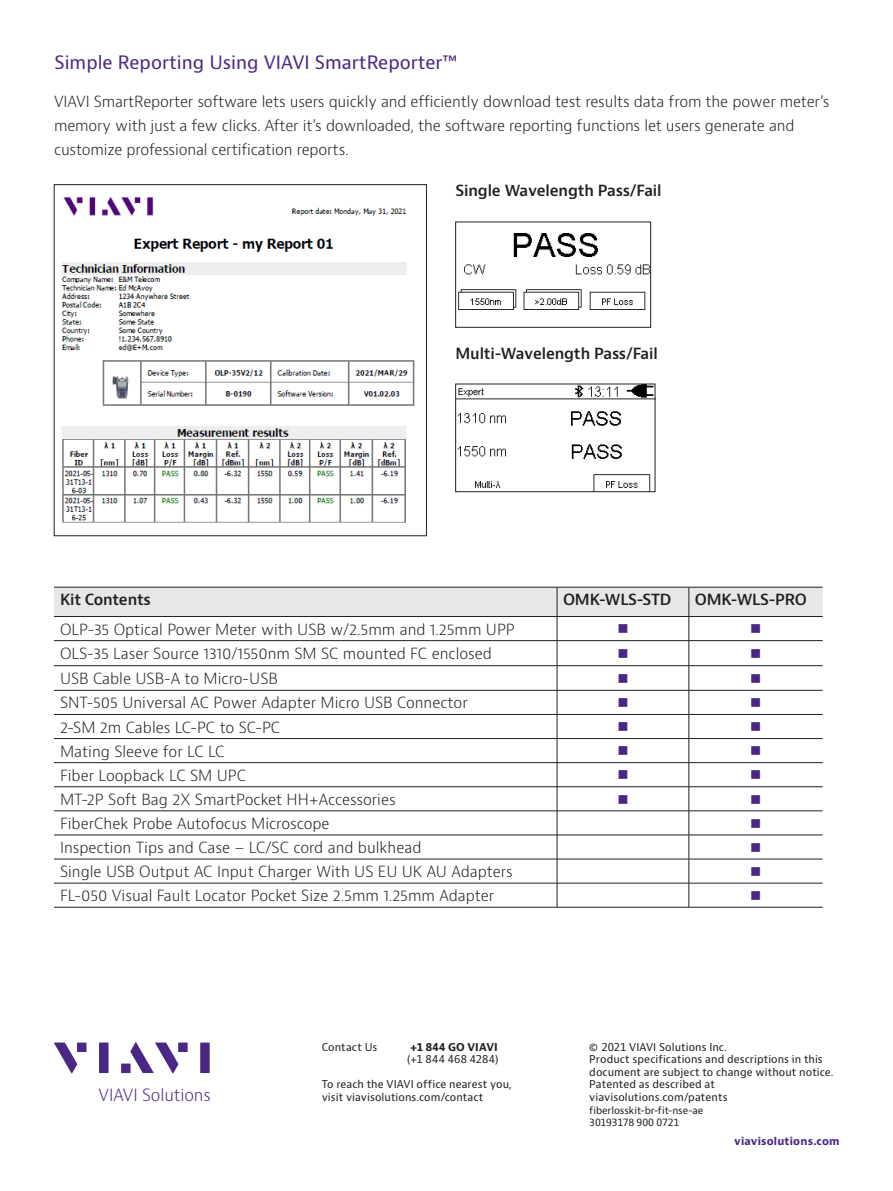
<style>
.page{position:relative;width:893px;height:1191px;background:#fff}
.page>*{position:absolute;margin:0;border:0;box-sizing:border-box;transform-origin:0 0}
.t1{font:18px "Bernino Sans";color:#4a2785}
.t2{font:300 16.35px "Bernino Sans";letter-spacing:-.01em;color:#4a2785}
.P_10_16{font:300 15px/24px "Bernino Sans";letter-spacing:-.01em;color:#231f20}
.H3_Heading_Level_3{font:600 15px "Bernino Sans";letter-spacing:-.01em;color:#231f20}
.Table_Copy{font:600 15px "Bernino Sans";letter-spacing:-.015em;color:#231f20}
.Body_text_8_12_5{font:15px "Wingdings";color:#4a2785}
.t3{font:10.5px/12.6px "Bernino Sans";letter-spacing:.01em;color:#231f20}
.t4{font:700 10.5px "Bernino Sans";letter-spacing:.02em;color:#4a2785}
.t5{font:700 10.5px "Bernino Sans";letter-spacing:.015em;color:#231f20}
.t6{font:9.75px/12.6px "Bernino Sans";letter-spacing:-.005em;color:#231f20}
</style>
<div class="page">
<svg style="left:54px;top:1042px;width:23px;height:31px"></svg>
<div style="left:77px;top:1042px;width:10px;height:10px;background:#4a2785"></div>
<div style="left:99px;top:1042px;width:10px;height:31px;background:#4a2785"></div>
<div style="left:178px;top:1042px;width:10px;height:10px;background:#4a2785"></div>
<div style="left:200px;top:1042px;width:10px;height:31px;background:#4a2785"></div>
<svg style="left:130px;top:1042px;width:48px;height:31px"></svg>
<div style="left:121px;top:1063px;width:10px;height:10px;background:#4a2785"></div>
<img style="left:458px;top:233px;width:191px;height:77px">
<div style="left:455px;top:222px;width:196px;height:105px;border:1px solid #231f20"></div>
<img style="left:457px;top:386px;width:196px;height:104px">
<div style="left:455px;top:384px;width:200px;height:108px;border:1px solid #231f20"></div>
<img style="left:61px;top:197px;width:354px;height:326px">
<div style="left:54px;top:184px;width:373px;height:352px;border:1px solid #231f20"></div>
<hr style="left:54px;top:907px;width:503px;height:1px;background:#231f20">
<svg style="left:54px;top:587px;width:769px;height:320px"></svg>
<hr style="left:557px;top:907px;width:132px;height:1px;background:#231f20">
<hr style="left:689px;top:907px;width:134px;height:1px;background:#231f20">
<p class="t1" style="left:54px;top:50px;width:404px">Simple Reporting Using VIAVI SmartReporter™</p>
<p class="P_10_16" style="left:54px;top:90px;width:777px">VIAVI SmartReporter software lets users quickly and efficiently download test results data from the power meter’s memory with just a few clicks. After it’s downloaded, the software reporting functions let users generate and customize professional certification reports.</p>
<p class="H3_Heading_Level_3" style="left:455px;top:181px;width:208px">Single Wavelength Pass/Fail</p>
<p class="H3_Heading_Level_3" style="left:455px;top:344px;width:204px">Multi-Wavelength Pass/Fail</p>
<p class="Table_Copy" style="left:60px;top:590px;width:92px">Kit Contents</p>
<p class="Table_Copy" style="left:563px;top:590px;width:110px">OMK-WLS-STD</p>
<p class="Table_Copy" style="left:695px;top:590px;width:114px">OMK-WLS-PRO</p>
<p class="P_10_16" style="left:60px;top:617px;width:456px">OLP-35 Optical Power Meter with USB w/2.5mm and 1.25mm UPP</p>
<p class="Body_text_8_12_5" style="left:617px;top:621px;width:13px">■</p>
<p class="Body_text_8_12_5" style="left:750px;top:621px;width:13px">■</p>
<p class="P_10_16" style="left:60px;top:641px;width:433px">OLS-35 Laser Source 1310/1550nm SM SC mounted FC enclosed</p>
<p class="Body_text_8_12_5" style="left:617px;top:645px;width:13px">■</p>
<p class="Body_text_8_12_5" style="left:750px;top:645px;width:13px">■</p>
<p class="P_10_16" style="left:60px;top:666px;width:219px">USB Cable USB-A to Micro-USB</p>
<p class="Body_text_8_12_5" style="left:617px;top:670px;width:13px">■</p>
<p class="Body_text_8_12_5" style="left:750px;top:670px;width:13px">■</p>
<p class="P_10_16" style="left:60px;top:691px;width:409px">SNT-505 Universal AC Power Adapter Micro USB Connector</p>
<p class="Body_text_8_12_5" style="left:617px;top:694px;width:13px">■</p>
<p class="Body_text_8_12_5" style="left:750px;top:694px;width:13px">■</p>
<p class="P_10_16" style="left:60px;top:715px;width:222px">2-SM 2m Cables LC-PC to SC-PC</p>
<p class="Body_text_8_12_5" style="left:617px;top:719px;width:13px">■</p>
<p class="Body_text_8_12_5" style="left:750px;top:719px;width:13px">■</p>
<p class="P_10_16" style="left:60px;top:739px;width:166px">Mating Sleeve for LC LC</p>
<p class="Body_text_8_12_5" style="left:617px;top:743px;width:13px">■</p>
<p class="Body_text_8_12_5" style="left:750px;top:743px;width:13px">■</p>
<p class="P_10_16" style="left:60px;top:763px;width:188px">Fiber Loopback LC SM UPC</p>
<p class="Body_text_8_12_5" style="left:617px;top:767px;width:13px">■</p>
<p class="Body_text_8_12_5" style="left:750px;top:767px;width:13px">■</p>
<p class="P_10_16" style="left:60px;top:787px;width:337px">MT-2P Soft Bag 2X SmartPocket HH+Accessories</p>
<p class="Body_text_8_12_5" style="left:617px;top:791px;width:13px">■</p>
<p class="Body_text_8_12_5" style="left:750px;top:791px;width:13px">■</p>
<p class="P_10_16" style="left:60px;top:811px;width:271px">FiberChek Probe Autofocus Microscope</p>
<p class="Body_text_8_12_5" style="left:750px;top:815px;width:13px">■</p>
<p class="P_10_16" style="left:60px;top:836px;width:363px">Inspection Tips and Case – LC/SC cord and bulkhead</p>
<p class="Body_text_8_12_5" style="left:750px;top:839px;width:13px">■</p>
<p class="P_10_16" style="left:60px;top:860px;width:454px">Single USB Output AC Input Charger With US EU UK AU Adapters</p>
<p class="Body_text_8_12_5" style="left:750px;top:863px;width:13px">■</p>
<p class="P_10_16" style="left:60px;top:884px;width:436px">FL-050 Visual Fault Locator Pocket Size 2.5mm 1.25mm Adapter</p>
<p class="Body_text_8_12_5" style="left:750px;top:887px;width:13px">■</p>
<p class="t2" style="left:99px;top:1084px;width:114px">VIAVI Solutions</p>
<p class="t3" style="left:322px;top:1040px;width:57px">Contact Us</p>
<p class="t5" style="left:410px;top:1040px;width:89px">+1 844 GO VIAVI</p>
<p class="t3" style="left:407px;top:1053px;width:93px">(+1 844 468 4284)</p>
<p class="t3" style="left:322px;top:1078px;width:192px">To reach the VIAVI office nearest you, visit viavisolutions.com/contact</p>
<p class="t3" style="left:589px;top:1040px;width:246px">© 2021 VIAVI Solutions Inc.<br>Product specifications and descriptions in this document are subject to change without notice.<br>Patented as described at viavisolutions.com/patents</p>
<p class="t6" style="left:589px;top:1104px;width:116px">fiberlosskit-br-fit-nse-ae<br>30193178 900 0721</p>
<p class="t4" style="left:734px;top:1134px;width:107px">viavisolutions.com</p>
</div>
